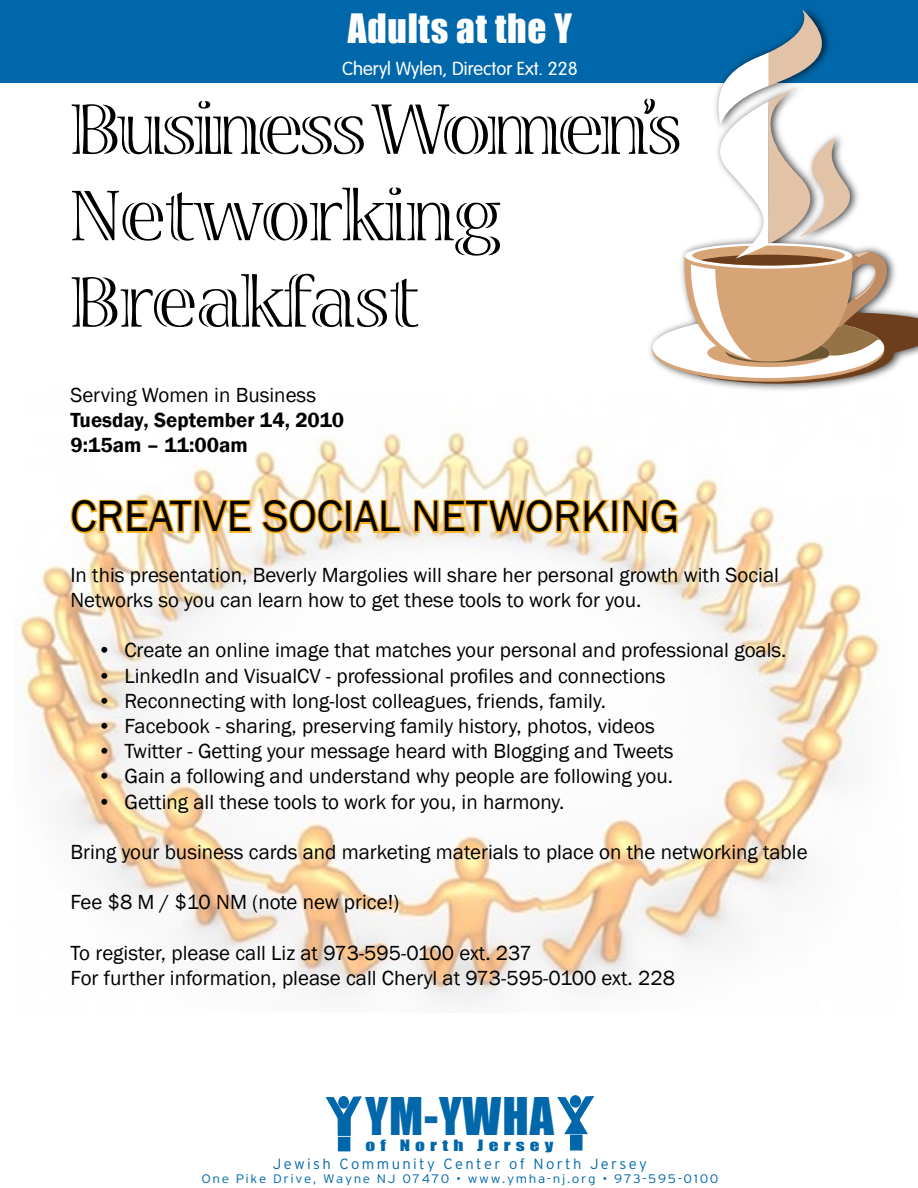
<style>
.page{position:relative;width:918px;height:1188px;background:#fff}
.page>*{position:absolute;margin:0;border:0;box-sizing:border-box;transform-origin:0 0}
.t1{font:72px/86.4px "Viva Std";color:#000}
.t2{font:47.7px "Impact";letter-spacing:.02em;color:#0068aa}
.t3{font:45px "Franklin Gothic";color:#000}
.t4{font:37.2px "Impact";letter-spacing:.02em;color:#fff}
.t5{font:21px/25.2px "Franklin Gothic";color:#000}
.t6{font:600 21px/25.2px "Franklin Gothic";color:#000}
.t7{font:300 18.6px "VAG Rounded";color:#fff}
.t8{font:300 14.85px "Interstate";letter-spacing:.16em;color:#0068aa}
.t9{font:14.4px "Impact";letter-spacing:.27em;color:#0068aa;scale:1.33 1}
.t10{font:300 12.3px "Interstate";letter-spacing:.12em;color:#0068aa;scale:1.09 1}
</style>
<div class="page">
<img style="left:18px;top:432px;width:862px;height:579px">
<svg style="left:69px;top:496px;width:184px;height:39px"></svg>
<svg style="left:259px;top:496px;width:144px;height:39px"></svg>
<svg style="left:412px;top:494px;width:202px;height:44px"></svg>
<div style="left:612px;top:500px;width:6px;height:33px;border:3px solid #fcaf16"></div>
<svg style="left:621px;top:494px;width:59px;height:43px"></svg>
<div style="left:0;top:0;width:918px;height:83px;background:#0068aa"></div>
<div style="left:571px;top:1135px;width:11px;height:15px;background:#0068aa"></div>
<div style="left:570px;top:1135px;width:13px;height:16px;border:1px solid #0068aa"></div>
<svg style="left:557px;top:1095px;width:38px;height:40px"></svg>
<div style="left:339px;top:1137px;width:11px;height:14px;background:#0068aa"></div>
<div style="left:338px;top:1137px;width:12px;height:14px;border:1px solid #0068aa"></div>
<svg style="left:325px;top:1096px;width:37px;height:29px"></svg>
<div style="left:338px;top:1117px;width:12px;height:18px;background:#0068aa"></div>
<div style="left:338px;top:1117px;width:13px;height:19px;border:1px solid #0068aa"></div>
<div style="left:648px;top:2px;width:270px;height:390px;background:#000;opacity:.75"></div>
<svg style="left:652px;top:9px;width:266px;height:375px"></svg>
<h3 class="t4" style="left:348px;top:0;width:226px">Adults at the Y</h3>
<p class="t7" style="left:342px;top:58px;width:237px">Cheryl Wylen, Director Ext. 228</p>
<h1 class="t1" style="left:70px;top:89px;width:613px">Business Women’s<br>Networking<br>Breakfast</h1>
<p class="t5" style="left:70px;top:383px;width:247px">Serving Women in Business</p>
<p class="t6" style="left:70px;top:408px;width:275px">Tuesday, September 14, 2010<br>9:15am – 11:00am</p>
<h3 class="t3" style="left:70px;top:488px;width:610px">CREATIVE SOCIAL NETWORKING</h3>
<p class="t5" style="left:70px;top:563px;width:710px">In this presentation, Beverly Margolies will share her personal growth with Social<br>Networks so you can learn how to get these tools to work for you.</p>
<p class="t5" style="left:97px;top:638px;width:691px">• Create an online image that matches your personal and professional goals.</p>
<p class="t5" style="left:97px;top:663px;width:570px">• LinkedIn and VisualCV - professional profiles and connections</p>
<p class="t5" style="left:97px;top:689px;width:510px">• Reconnecting with long-lost colleagues, friends, family.</p>
<p class="t5" style="left:97px;top:714px;width:559px">• Facebook - sharing, preserving family history, photos, videos</p>
<p class="t5" style="left:97px;top:739px;width:578px">• Twitter - Getting your message heard with Blogging and Tweets</p>
<p class="t5" style="left:97px;top:764px;width:577px">• Gain a following and understand why people are following you.</p>
<p class="t5" style="left:97px;top:789px;width:469px">• Getting all these tools to work for you, in harmony.</p>
<p class="t5" style="left:70px;top:840px;width:739px">Bring your business cards and marketing materials to place on the networking table</p>
<p class="t5" style="left:70px;top:890px;width:331px">Fee $8 M / $10 NM (note new price!)</p>
<p class="t5" style="left:70px;top:941px;width:606px">To register, please call Liz at 973-595-0100 ext. 237<br>For further information, please call Cheryl at 973-595-0100 ext. 228</p>
<h2 class="t2" style="left:365px;top:1079px;width:190px">YM-YWHA</h2>
<p class="t9" style="left:365px;top:1135px;width:143px">of North Jersey</p>
<p class="t8" style="left:273px;top:1155px;width:376px">Jewish Community Center of North Jersey</p>
<p class="t10" style="left:201px;top:1172px;width:476px">One Pike Drive, Wayne NJ 07470 • www.ymha-nj.org • 973-595-0100</p>
</div>
